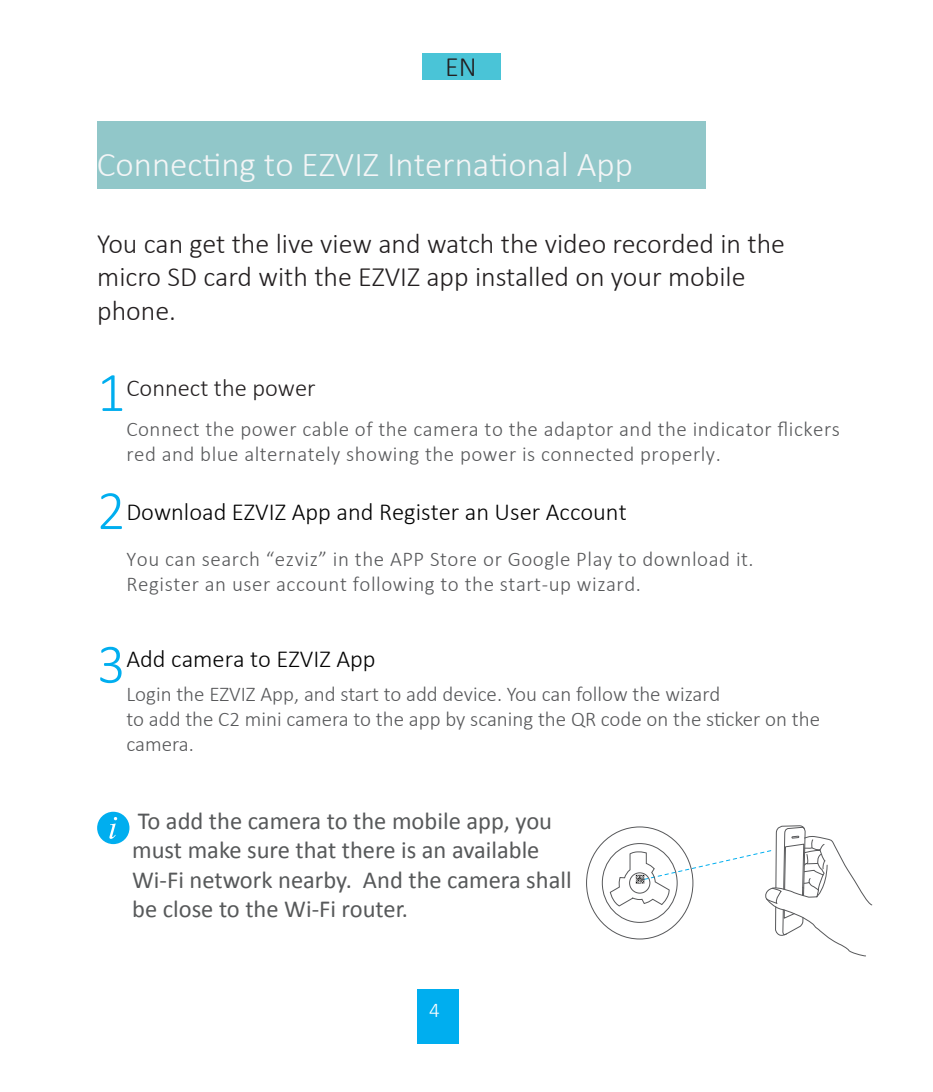
<style>
.page{position:relative;width:933px;height:1092px;background:#fff}
.page>*{position:absolute;margin:0;border:0;box-sizing:border-box;transform-origin:0 0}
.t1{font:300 56px/118px "Calibri";color:#00aeef}
.t2{font:300 35px "Calibri";color:#f3f5f6}
.t3{font:300 28px/33.6px "Calibri";color:#231f20}
.t4{font:24.5px/29.4px "Calibri";color:#57595a}
.t5{font:300 24.5px "Calibri";color:#030303}
.t6{font:300 24.5px "Calibri";color:#231f20}
.t7{font:300 21px/25.2px "Calibri";letter-spacing:.025em;color:#57585a}
.t8{font:300 21px/25.2px "Calibri";color:#57585a}
.t9{font:300 21px "Calibri";color:#fff}
</style>
<div class="page">
<div style="left:97px;top:121px;width:608px;height:67px;background:#91c7c9"></div>
<div style="left:97px;top:811px;width:32px;height:33px;background:#00aeef;border-radius:50%"></div>
<svg style="left:109px;top:817px;width:8px;height:21px"></svg>
<div style="left:422px;top:53px;width:79px;height:27px;background:#4ac4d7"></div>
<svg style="left:609px;top:825px;width:264px;height:132px"></svg>
<div style="left:417px;top:989px;width:42px;height:55px;background:#00aeef"></div>
<h3 class="t3" style="left:445px;top:50px;width:33px">EN</h3>
<h2 class="t2" style="left:97px;top:142px;width:537px">Connecting to EZVIZ International App</h2>
<h3 class="t3" style="left:97px;top:226px;width:689px">You can get the live view and watch the video recorded in the micro SD card with the EZVIZ app installed on your mobile phone.</h3>
<h1 class="t1" style="left:97px;top:333px;width:30px">1<br>2</h1>
<p class="t6" style="left:126px;top:372px;width:191px">Connect the power</p>
<p class="t7" style="left:126px;top:416px;width:715px">Connect the power cable of the camera to the adaptor and the indicator flickers red and blue alternately showing the power is connected properly.</p>
<p class="t5" style="left:126px;top:497px;width:502px">Download EZVIZ App and Register an User Account</p>
<p class="t7" style="left:126px;top:546px;width:629px">You can search “ezviz” in the APP Store or Google Play to download it.<br>Register an user account following to the start-up wizard.</p>
<h1 class="t1" style="left:97px;top:604px;width:30px">3</h1>
<p class="t5" style="left:126px;top:643px;width:251px">Add camera to EZVIZ App</p>
<p class="t8" style="left:126px;top:681px;width:695px">Login the EZVIZ App, and start to add device. You can follow the wizard<br>to add the C2 mini camera to the app by scaning the QR code on the sticker on the camera.</p>
<p class="t4" style="left:132px;top:805px;width:441px">To add the camera to the mobile app, you must make sure that there is an available Wi-Fi network nearby. And the camera shall be close to the Wi-Fi router.</p>
<p class="t9" style="left:429px;top:996px;width:12px">4</p>
</div>
